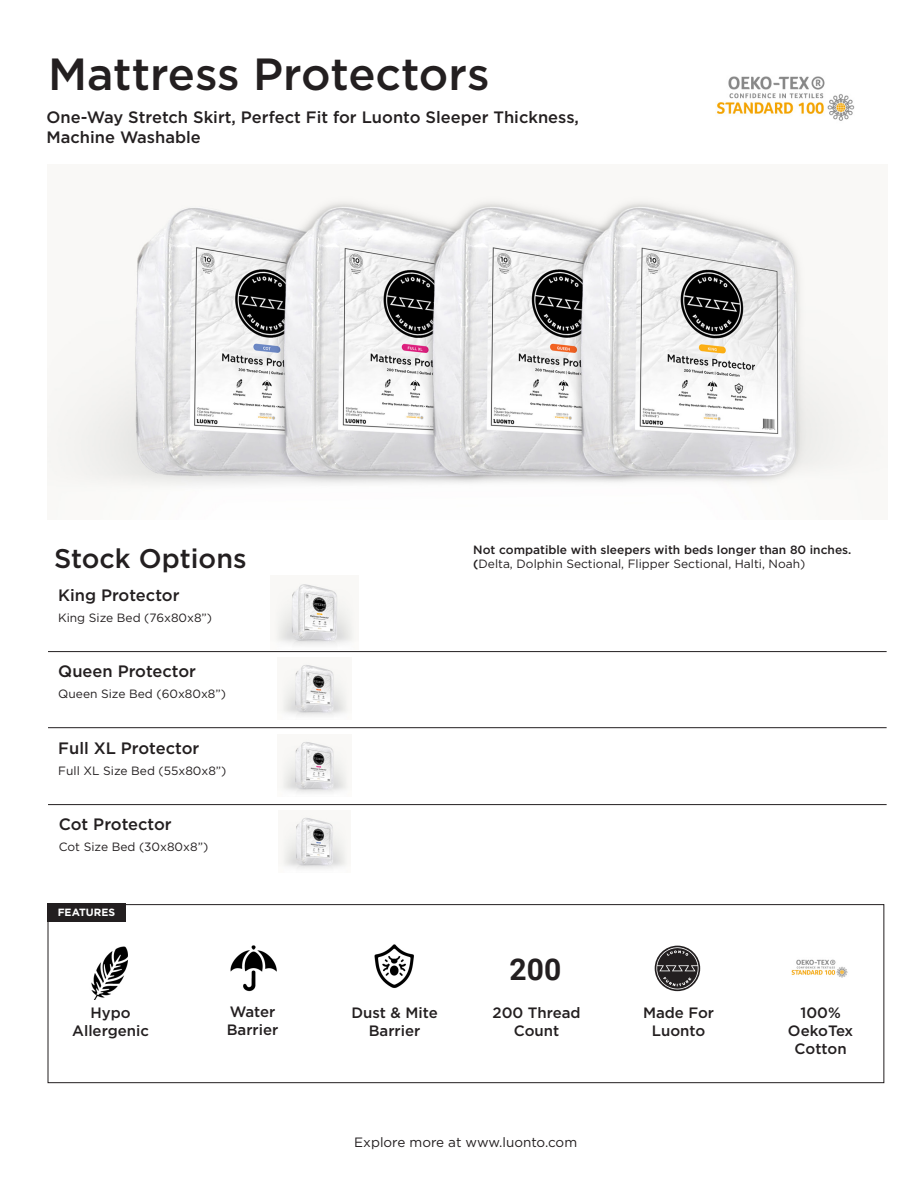
<style>
.page{position:relative;width:918px;height:1188px;background:#fff}
.page>*{position:absolute;margin:0;border:0;box-sizing:border-box;transform-origin:0 0}
.Product_Name{font:500 45px "Gotham";color:#231f20}
.t1{font:700 30px "Roboto";color:#231f20}
.t2{font:500 27px "Gotham";color:#231f20}
.Stock_Configs{font:500 16.5px/19.8px "Gotham";color:#231f20}
.Add-On_Header{font:500 15px/18px "Gotham";color:#231f20;text-align:center}
.t3{font:13.5px "Gotham";color:#231f20}
.Small_Body{font:500 12px/14.4px "Gotham";color:#231f20}
.Stock_Configs_Body{font:12px "Gotham";color:#231f20}
.t4{font:700 10.5px "Gotham";color:#fff}
.s1{font-weight:400}
</style>
<div class="page">
<img style="left:282px;top:816px;width:65px;height:53px">
<img style="left:281px;top:740px;width:67px;height:53px">
<img style="left:281px;top:663px;width:67px;height:53px">
<img style="left:275px;top:584px;width:79px;height:62px">
<hr style="left:48px;top:804px;width:839px;height:1px;background:#231f20">
<hr style="left:48px;top:727px;width:839px;height:1px;background:#231f20">
<hr style="left:48px;top:651px;width:839px;height:1px;background:#231f20">
<div style="left:48px;top:904px;width:836px;height:179px;border:1px solid #231f20"></div>
<div style="left:47px;top:903px;width:79px;height:19px;background:#231f20"></div>
<img style="left:91px;top:946px;width:37px;height:54px">
<img style="left:374px;top:944px;width:40px;height:44px">
<img style="left:230px;top:945px;width:47px;height:47px">
<svg style="left:655px;top:946px;width:45px;height:45px"></svg>
<svg style="left:656px;top:947px;width:43px;height:42px;background:#5e5b5c"></svg>
<img style="left:791px;top:959px;width:57px;height:19px">
<img style="left:47px;top:198px;width:837px;height:289px">
<img style="left:717px;top:76px;width:138px;height:45px">
<p class="Product_Name" style="left:48px;top:45px;width:443px">Mattress Protectors</p>
<p class="Stock_Configs" style="left:47px;top:107px;width:534px">One-Way Stretch Skirt, Perfect Fit for Luonto Sleeper Thickness,<br>Machine Washable</p>
<p class="t2" style="left:54px;top:541px;width:194px">Stock Options</p>
<p class="Stock_Configs" style="left:58px;top:585px;width:123px">King Protector</p>
<p class="Stock_Configs_Body" style="left:58px;top:610px;width:156px">King Size Bed (76x80x8”)</p>
<p class="Stock_Configs" style="left:58px;top:661px;width:139px">Queen Protector</p>
<p class="Stock_Configs_Body" style="left:58px;top:687px;width:169px">Queen Size Bed (60x80x8”)</p>
<p class="Stock_Configs" style="left:58px;top:738px;width:143px">Full XL Protector</p>
<p class="Stock_Configs_Body" style="left:58px;top:763px;width:170px">Full XL Size Bed (55x80x8”)</p>
<p class="Stock_Configs" style="left:59px;top:814px;width:115px">Cot Protector</p>
<p class="Stock_Configs_Body" style="left:59px;top:839px;width:151px">Cot Size Bed (30x80x8”)</p>
<p class="t4" style="left:58px;top:906px;width:59px">FEATURES</p>
<p class="Small_Body" style="left:473px;top:542px;width:380px">Not compatible with sleepers with beds longer than 80 inches. (<span class="s1">Delta, Dolphin Sectional, Flipper Sectional, Halti, Noah)</span></p>
<p class="t1" style="left:510px;top:948px;width:53px">200</p>
<p class="Add-On_Header" style="left:227px;top:1002px;width:53px;text-align:left">Water<br>Barrier</p>
<p class="Add-On_Header" style="left:493px;top:1004px;width:90px">200 Thread<br>Count</p>
<p class="Add-On_Header" style="left:72px;top:1004px;width:78px">Hypo<br>Allergenic</p>
<p class="Add-On_Header" style="left:351px;top:1004px;width:88px">Dust &amp; Mite<br>Barrier</p>
<p class="t3" style="left:354px;top:1134px;width:224px">Explore more at www.luonto.com</p>
<p class="Add-On_Header" style="left:643px;top:1004px;width:73px">Made For<br>Luonto</p>
<p class="Add-On_Header" style="left:788px;top:1004px;width:67px">100%<br>OekoTex<br>Cotton</p>
</div>
